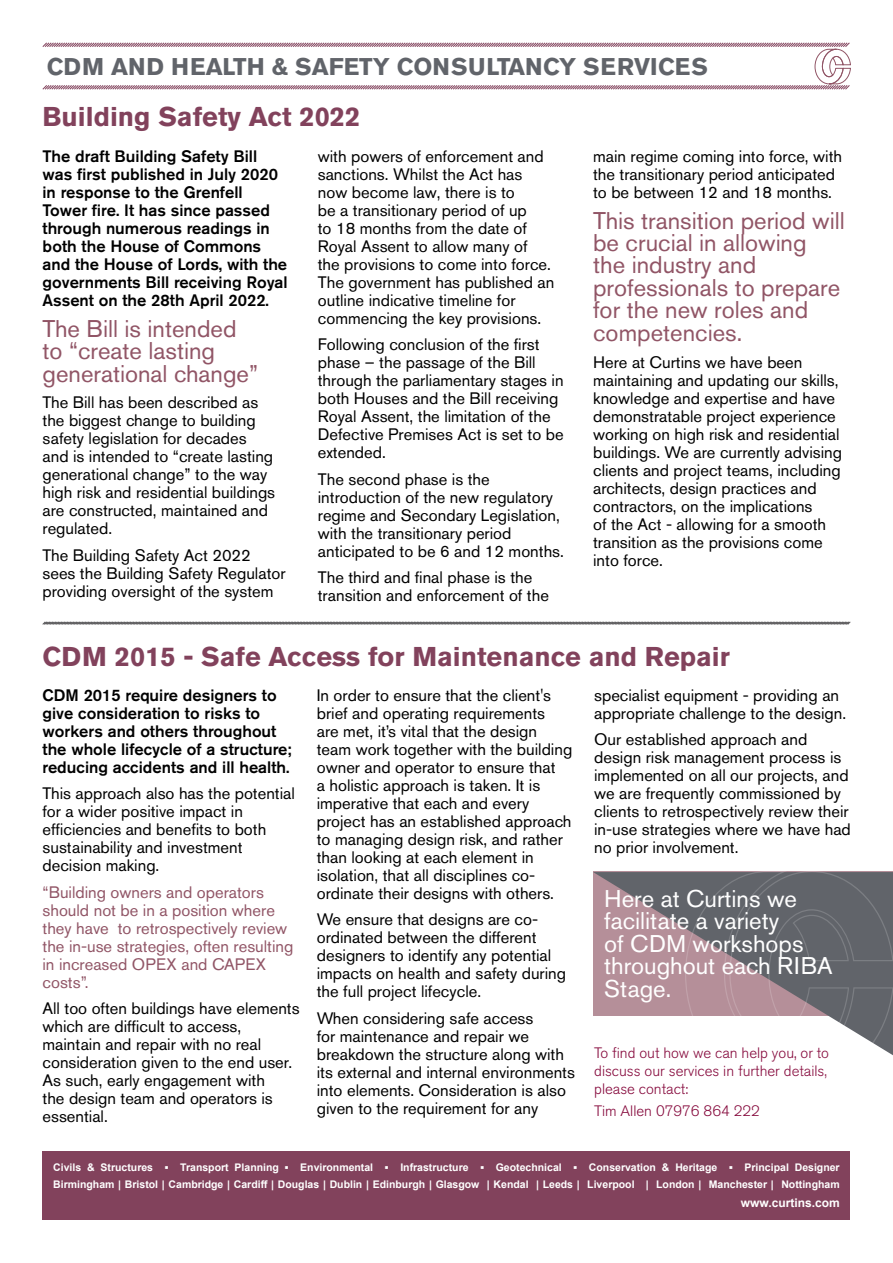
<style>
.page{position:relative;width:893px;height:1263px;background:#fff}
.page>*{position:absolute;margin:0;border:0;box-sizing:border-box;transform-origin:0 0}
.t1{font:700 27px "Akzidenz Grotesk BE";color:#82425c}
.t2{font:24px/22.5px "Akzidenz Grotesk BE";color:#915566}
.t3{font:24px/22.5px "Akzidenz Grotesk BE";color:#fff}
.t4{font:700 24px "Akzidenz Grotesk BE";color:#61646a}
.t5{font:16.5px/18px "Akzidenz Grotesk BE";color:#000}
.t6{font:500 16.5px/18px "Akzidenz Grotesk BE";color:#000}
.t7{font:16.5px/18px "Akzidenz Grotesk BE";color:#915566}
.t8{font:300 15px/18px "Akzidenz Grotesk BE";color:#860a3d}
.t9{font:700 12px "Arial";color:#fff}
.t10{font:700 10.5px/16.8px "Arial";color:#fff}
</style>
<div class="page">
<div style="left:43px;top:1151px;width:807px;height:69px;background:#82425c"></div>
<svg style="left:42px;top:42px;width:809px;height:48px"></svg>
<svg style="left:42px;top:621px;width:809px;height:4px;background:#99999a"></svg>
<svg style="left:593px;top:872px;width:92px;height:144px;background:#a4868f"></svg>
<svg style="left:685px;top:871px;width:208px;height:184px"></svg>
<h2 class="t4" style="left:47px;top:53px;width:663px">CDM AND HEALTH &amp; SAFETY CONSULTANCY SERVICES</h2>
<h1 class="t1" style="left:43px;top:101px;width:319px">Building Safety Act 2022</h1>
<p class="t6" style="left:43px;top:147px;width:247px">The draft Building Safety Bill was first published in July 2020 in response to the Grenfell<br>Tower fire. It has since passed through numerous readings in both the House of Commons and the House of Lords, with the governments Bill receiving Royal<br>Assent on the 28th April 2022.</p>
<h2 class="t2" style="left:43px;top:317px;width:217px">The Bill is intended to “create lasting generational change”</h2>
<p class="t5" style="left:43px;top:393px;width:234px">The Bill has been described as the biggest change to building safety legislation for decades and is intended to “create lasting generational change” to the way high risk and residential buildings are constructed, maintained and regulated.</p>
<p class="t5" style="left:43px;top:546px;width:245px">The Building Safety Act 2022 sees the Building Safety Regulator providing oversight of the system</p>
<p class="t5" style="left:318px;top:147px;width:238px">with powers of enforcement and sanctions. Whilst the Act has now become law, there is to<br>be a transitionary period of up<br>to 18 months from the date of<br>Royal Assent to allow many of<br>the provisions to come into force.<br>The government has published an outline indicative timeline for commencing the key provisions.</p>
<p class="t5" style="left:318px;top:335px;width:247px">Following conclusion of the first phase – the passage of the Bill through the parliamentary stages in both Houses and the Bill receiving<br>Royal Assent, the limitation of the<br>Defective Premises Act is set to be extended.</p>
<p class="t5" style="left:318px;top:470px;width:248px">The second phase is the introduction of the new regulatory regime and Secondary Legislation, with the transitionary period anticipated to be 6 and 12 months.</p>
<p class="t5" style="left:318px;top:568px;width:233px">The third and final phase is the transition and enforcement of the</p>
<p class="t5" style="left:593px;top:147px;width:250px">main regime coming into force, with the transitionary period anticipated to be between 12 and 18 months.</p>
<h2 class="t2" style="left:593px;top:209px;width:253px">This transition period will be crucial in allowing<br>the industry and professionals to prepare for the new roles and competencies.</h2>
<p class="t5" style="left:593px;top:353px;width:250px">Here at Curtins we have been maintaining and updating our skills, knowledge and expertise and have demonstratable project experience working on high risk and residential buildings. We are currently advising clients and project teams, including architects, design practices and contractors, on the implications<br>of the Act - allowing for a smooth transition as the provisions come into force.</p>
<h1 class="t1" style="left:43px;top:641px;width:689px">CDM 2015 - Safe Access for Maintenance and Repair</h1>
<p class="t5" style="left:594px;top:686px;width:253px">specialist equipment - providing an appropriate challenge to the design.</p>
<p class="t5" style="left:594px;top:730px;width:258px">Our established approach and design risk management process is implemented on all our projects, and we are frequently commissioned by clients to retrospectively review their in-use strategies where we have had no prior involvement.</p>
<p class="t5" style="left:317px;top:686px;width:257px">In order to ensure that the client's brief and operating requirements<br>are met, it’s vital that the design team work together with the building owner and operator to ensure that<br>a holistic approach is taken. It is imperative that each and every project has an established approach to managing design risk, and rather than looking at each element in isolation, that all disciplines co&shy;ordinate their designs with others.</p>
<p class="t5" style="left:317px;top:910px;width:251px">We ensure that designs are co&shy;ordinated between the different designers to identify any potential impacts on health and safety during the full project lifecycle.</p>
<p class="t5" style="left:317px;top:1009px;width:260px">When considering safe access<br>for maintenance and repair we breakdown the structure along with its external and internal environments into elements. Consideration is also given to the requirement for any</p>
<p class="t6" style="left:43px;top:685px;width:251px">CDM 2015 require designers to give consideration to risks to workers and others throughout the whole lifecycle of a structure; reducing accidents and ill health.</p>
<p class="t5" style="left:43px;top:784px;width:254px">This approach also has the potential for a wider positive impact in efficiencies and benefits to both sustainability and investment decision making.</p>
<p class="t7" style="left:43px;top:883px;width:252px">“Building owners and operators should not be in a position where they have to retrospectively review the in-use strategies, often resulting in increased OPEX and CAPEX costs”.</p>
<p class="t5" style="left:43px;top:999px;width:259px">All too often buildings have elements which are difficult to access, maintain and repair with no real consideration given to the end user.<br>As such, early engagement with<br>the design team and operators is essential.</p>
<h2 class="t3" style="left:604px;top:887px;width:230px">Here at Curtins we facilitate a variety<br>of CDM workshops throughout each RIBA<br>Stage.</h2>
<p class="t8" style="left:594px;top:1044px;width:236px">To find out how we can help you, or to discuss our services in further details, please contact:</p>
<p class="t8" style="left:594px;top:1102px;width:167px">Tim Allen 07976 864 222</p>
<p class="t10" style="left:53px;top:1159px;width:788px">Civils &amp; Structures ▪ Transport Planning ▪ Environmental ▪ Infrastructure ▪ Geotechnical ▪ Conservation &amp; Heritage ▪ Principal Designer<br>Birmingham | Bristol | Cambridge | Cardiff | Douglas | Dublin | Edinburgh | Glasgow | Kendal | Leeds | Liverpool | London | Manchester | Nottingham</p>
<p class="t9" style="left:741px;top:1194px;width:100px">www.curtins.com</p>
</div>
